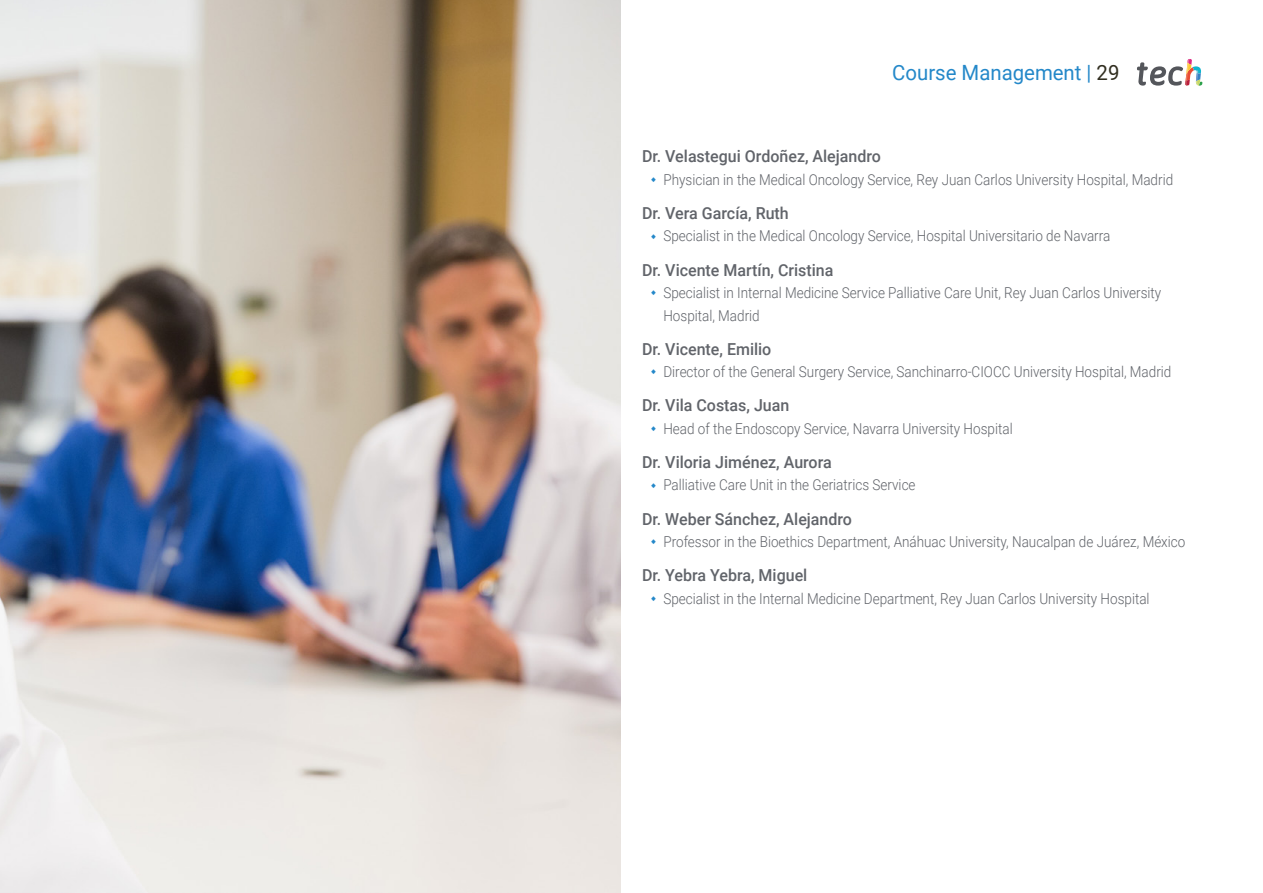
<style>
.page{position:relative;width:1263px;height:893px;background:#fff}
.page>*{position:absolute;margin:0;border:0;box-sizing:border-box;transform-origin:0 0}
.t1{font:21px "Roboto";color:#2488c9}
.t2{font:500 16.5px "Roboto";color:#61646a}
.t3{font:300 15px/22.5px "Roboto";color:#61646a;scale:.9 1}
.s1{color:#312e20}
</style>
<div class="page">
<svg style="left:1137px;top:59px;width:65px;height:27px"></svg>
<img style="left:0;top:0;width:621px;height:893px">
<h1 class="t1" style="left:892px;top:57px;width:229px">Course Management | <span class="s1">29</span></h1>
<p class="t2" style="left:642px;top:145px;width:240px">Dr. Velastegui Ordoñez, Alejandro</p>
<p class="t3" style="left:663px;top:168px;width:568px">Physician in the Medical Oncology Service, Rey Juan Carlos University Hospital, Madrid</p>
<p class="t2" style="left:642px;top:202px;width:148px">Dr. Vera García, Ruth</p>
<p class="t3" style="left:663px;top:224px;width:498px">Specialist in the Medical Oncology Service, Hospital Universitario de Navarra</p>
<p class="t2" style="left:642px;top:258px;width:193px">Dr. Vicente Martín, Cristina</p>
<p class="t3" style="left:663px;top:281px;width:555px">Specialist in Internal Medicine Service Palliative Care Unit, Rey Juan Carlos University<br>Hospital, Madrid</p>
<p class="t2" style="left:642px;top:337px;width:131px">Dr. Vicente, Emilio</p>
<p class="t3" style="left:663px;top:360px;width:566px">Director of the General Surgery Service, Sanchinarro-CIOCC University Hospital, Madrid</p>
<p class="t2" style="left:642px;top:394px;width:149px">Dr. Vila Costas, Juan</p>
<p class="t3" style="left:663px;top:417px;width:390px">Head of the Endoscopy Service, Navarra University Hospital</p>
<p class="t2" style="left:642px;top:451px;width:191px">Dr. Viloria Jiménez, Aurora</p>
<p class="t3" style="left:663px;top:473px;width:282px">Palliative Care Unit in the Geriatrics Service</p>
<p class="t2" style="left:642px;top:507px;width:211px">Dr. Weber Sánchez, Alejandro</p>
<p class="t3" style="left:663px;top:530px;width:581px">Professor in the Bioethics Department, Anáhuac University, Naucalpan de Juárez, México</p>
<p class="t2" style="left:642px;top:564px;width:167px">Dr. Yebra Yebra, Miguel</p>
<p class="t3" style="left:663px;top:587px;width:542px">Specialist in the Internal Medicine Department, Rey Juan Carlos University Hospital</p>
</div>
